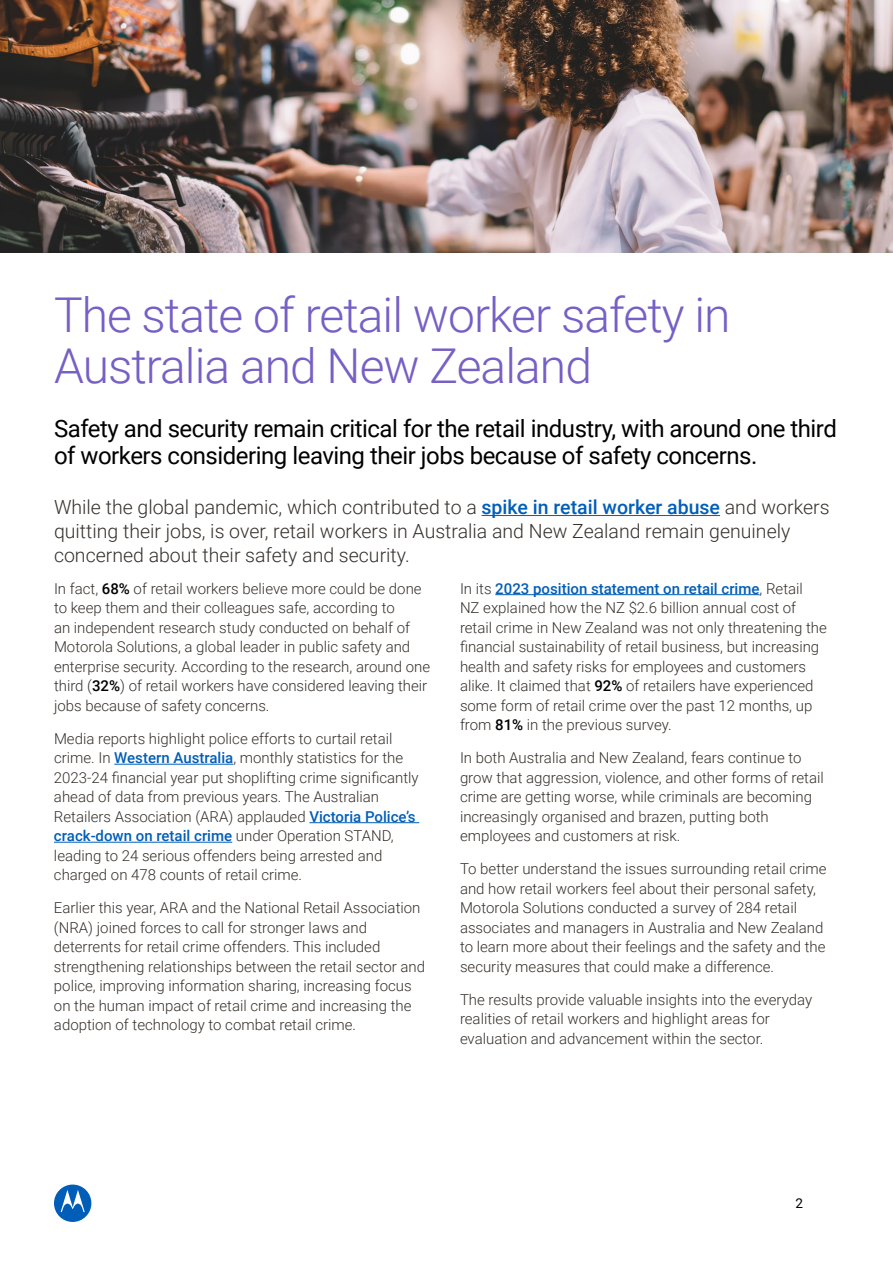
<style>
.page{position:relative;width:893px;height:1263px;background:#fff}
.page>*{position:absolute;margin:0;border:0;box-sizing:border-box;transform-origin:0 0}
.t1{font:300 48px/51px "Roboto";letter-spacing:-.02em;color:#765fc5}
.t2{font:24px/27px "Roboto";letter-spacing:-.02em;color:#000}
.t3{font:300 19.5px/24px "Roboto";color:#352f2a}
.t4{font:300 15px/19.5px "Roboto";color:#352f2a}
.t5{font:13.5px "Roboto";color:#000}
.s1{font-weight:500;color:#005eb8}
.s2{font-weight:500;color:#000}
</style>
<div class="page">
<hr style="left:482px;top:515px;width:238px;height:1px;background:#005eb8">
<hr style="left:114px;top:764px;width:119px;height:1px;background:#005eb8">
<hr style="left:309px;top:822px;width:110px;height:1px;background:#005eb8">
<hr style="left:54px;top:842px;width:178px;height:1px;background:#005eb8">
<hr style="left:495px;top:594px;width:264px;height:1px;background:#005eb8">
<div style="left:54px;top:1184px;width:37px;height:38px;background:#005eb8;border-radius:50%"></div>
<svg style="left:61px;top:1190px;width:24px;height:22px"></svg>
<img style="left:0;top:0;width:893px;height:253px">
<h1 class="t1" style="left:54px;top:287px;width:678px">The state of retail worker safety in<br>Australia and New Zealand</h1>
<h2 class="t2" style="left:54px;top:414px;width:784px">Safety and security remain critical for the retail industry, with around one third of workers considering leaving their jobs because of safety concerns.</h2>
<h3 class="t3" style="left:54px;top:494px;width:777px">While the global pandemic, which contributed to a <span class="s1">spike in retail worker abuse</span> and workers quitting their jobs, is over, retail workers in Australia and New Zealand remain genuinely concerned about their safety and security.</h3>
<p class="t4" style="left:54px;top:578px;width:378px">In fact, <span class="s2">68%</span> of retail workers believe more could be done to keep them and their colleagues safe, according to<br>an independent research study conducted on behalf of Motorola Solutions, a global leader in public safety and enterprise security. According to the research, around one third (<span class="s2">32%</span>) of retail workers have considered leaving their jobs because of safety concerns.</p>
<p class="t4" style="left:54px;top:728px;width:366px">Media reports highlight police efforts to curtail retail crime. In <span class="s1">Western Australia</span>, monthly statistics for the 2023-24 financial year put shoplifting crime significantly ahead of data from previous years. The Australian Retailers Association (ARA) applauded <span class="s1">Victoria Police’s crack-down on retail crime</span> under Operation STAND, leading to 24 serious offenders being arrested and charged on 478 counts of retail crime.</p>
<p class="t4" style="left:54px;top:897px;width:373px">Earlier this year, ARA and the National Retail Association (NRA) joined forces to call for stronger laws and deterrents for retail crime offenders. This included strengthening relationships between the retail sector and police, improving information sharing, increasing focus on the human impact of retail crime and increasing the adoption of technology to combat retail crime.</p>
<p class="t4" style="left:460px;top:578px;width:368px">In its <span class="s1">2023 position statement on retail crime</span>, Retail<br>NZ explained how the NZ $2.6 billion annual cost of retail crime in New Zealand was not only threatening the financial sustainability of retail business, but increasing health and safety risks for employees and customers alike. It claimed that <span class="s2">92%</span> of retailers have experienced some form of retail crime over the past 12 months, up from <span class="s2">81%</span> in the previous survey.</p>
<p class="t4" style="left:460px;top:747px;width:365px">In both Australia and New Zealand, fears continue to grow that aggression, violence, and other forms of retail crime are getting worse, while criminals are becoming increasingly organised and brazen, putting both employees and customers at risk.</p>
<p class="t4" style="left:460px;top:858px;width:368px">To better understand the issues surrounding retail crime and how retail workers feel about their personal safety, Motorola Solutions conducted a survey of 284 retail associates and managers in Australia and New Zealand to learn more about their feelings and the safety and the security measures that could make a difference.</p>
<p class="t4" style="left:460px;top:989px;width:354px">The results provide valuable insights into the everyday realities of retail workers and highlight areas for evaluation and advancement within the sector.</p>
<p class="t5" style="left:795px;top:1194px;width:9px">2</p>
</div>
